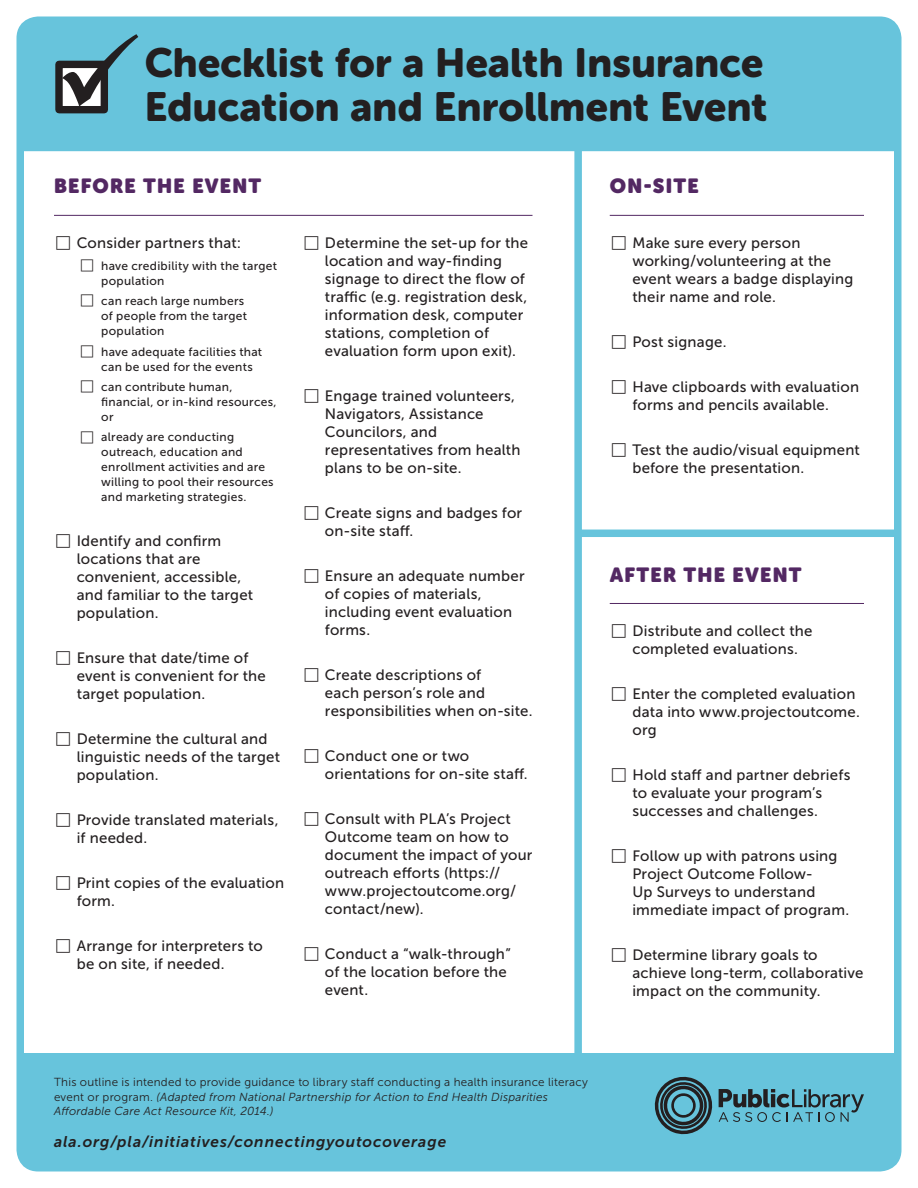
<style>
.page{position:relative;width:918px;height:1188px;background:#fff}
.page>*{position:absolute;margin:0;border:0;box-sizing:border-box;transform-origin:0 0}
.t1{font:40.5px/43.5px "Museo Sans Rounded 900";letter-spacing:.005em;color:#231f20}
.t2{font:20.25px "Museo Sans Rounded";letter-spacing:.065em;color:#532863}
.t3{font:italic 15.45px "Museo Sans 700";letter-spacing:.06em;color:#231f20}
.t4{font:15px/18px "Museo Sans 500";letter-spacing:.015em;color:#231f20}
.t5{font:12px/15px "Museo Sans 500";letter-spacing:.025em;color:#231f20}
.t6{font:11.7px/14.5px "Museo Sans 300";letter-spacing:.025em;color:#231f20}
.s1{font-style:italic}
</style>
<div class="page">
<div style="left:25px;top:25px;width:868px;height:126px;background:#67c4dc"></div>
<hr style="left:54px;top:215px;width:479px;height:1px;background:#532863">
<div style="left:16px;top:16px;width:886px;height:1156px;border:8px solid #67c4dc;border-radius:18px"></div>
<hr style="left:610px;top:215px;width:254px;height:1px;background:#532863">
<div style="left:574px;top:143px;width:8px;height:928px;background:#67c4dc"></div>
<div style="left:578px;top:530px;width:320px;height:7px;background:#67c4dc"></div>
<div style="left:20px;top:1053px;width:878px;height:115px;background:#67c4dc"></div>
<svg style="left:655px;top:1077px;width:209px;height:57px;background:#569bad"></svg>
<div style="left:55px;top:61px;width:53px;height:52px;border:7px solid #231f20"></div>
<svg style="left:62px;top:34px;width:76px;height:73px;background:#699dab"></svg>
<hr style="left:610px;top:603px;width:254px;height:1px;background:#532863">
<h1 class="t1" style="left:145px;top:42px;width:624px">Checklist for a Health Insurance<br>Education and Enrollment Event</h1>
<h2 class="t2" style="left:54px;top:175px;width:209px">BEFORE THE EVENT</h2>
<p class="t4" style="left:77px;top:234px;width:166px">Consider partners that:</p>
<p class="t5" style="left:101px;top:258px;width:177px">have credibility with the target population</p>
<p class="t5" style="left:101px;top:294px;width:147px">can reach large numbers of people from the target population</p>
<p class="t5" style="left:101px;top:344px;width:163px">have adequate facilities that can be used for the events</p>
<p class="t5" style="left:101px;top:379px;width:177px">can contribute human, financial, or in-kind resources, or</p>
<p class="t5" style="left:101px;top:430px;width:174px">already are conducting outreach, education and enrollment activities and are willing to pool their resources and marketing strategies.</p>
<p class="t4" style="left:77px;top:532px;width:178px">Identify and confirm locations that are convenient, accessible, and familiar to the target population.</p>
<p class="t4" style="left:77px;top:649px;width:191px">Ensure that date/time of event is convenient for the target population.</p>
<p class="t4" style="left:77px;top:730px;width:205px">Determine the cultural and linguistic needs of the target population.</p>
<p class="t4" style="left:77px;top:811px;width:203px">Provide translated materials, if needed.</p>
<p class="t4" style="left:77px;top:874px;width:209px">Print copies of the evaluation form.</p>
<p class="t4" style="left:77px;top:937px;width:188px">Arrange for interpreters to be on site, if needed.</p>
<p class="t4" style="left:325px;top:234px;width:205px">Determine the set-up for the location and way-finding signage to direct the flow of traffic (e.g. registration desk, information desk, computer stations, completion of evaluation form upon exit).</p>
<p class="t4" style="left:325px;top:387px;width:197px">Engage trained volunteers,<br>Navigators, Assistance<br>Councilors, and representatives from health plans to be on-site.</p>
<p class="t4" style="left:325px;top:504px;width:199px">Create signs and badges for on-site staff.</p>
<p class="t4" style="left:325px;top:567px;width:201px">Ensure an adequate number of copies of materials, including event evaluation forms.</p>
<p class="t4" style="left:325px;top:666px;width:209px">Create descriptions of<br>each person’s role and responsibilities when on-site.</p>
<p class="t4" style="left:325px;top:747px;width:204px">Conduct one or two orientations for on-site staff.</p>
<p class="t4" style="left:325px;top:810px;width:209px">Consult with PLA’s Project<br>Outcome team on how to document the impact of your outreach efforts (https:// www.projectoutcome.org/ contact/new).</p>
<p class="t4" style="left:325px;top:945px;width:187px">Conduct a “walk-through” of the location before the event.</p>
<h2 class="t2" style="left:610px;top:175px;width:90px">ON-SITE</h2>
<p class="t4" style="left:632px;top:234px;width:222px">Make sure every person working/volunteering at the event wears a badge displaying their name and role.</p>
<p class="t4" style="left:632px;top:333px;width:96px">Post signage.</p>
<p class="t4" style="left:632px;top:378px;width:228px">Have clipboards with evaluation forms and pencils available.</p>
<p class="t4" style="left:632px;top:441px;width:229px">Test the audio/visual equipment before the presentation.</p>
<h2 class="t2" style="left:610px;top:563px;width:193px">AFTER THE EVENT</h2>
<p class="t4" style="left:632px;top:622px;width:182px">Distribute and collect the completed evaluations.</p>
<p class="t4" style="left:632px;top:685px;width:229px">Enter the completed evaluation data into www.projectoutcome. org</p>
<p class="t4" style="left:632px;top:766px;width:220px">Hold staff and partner debriefs to evaluate your program’s successes and challenges.</p>
<p class="t4" style="left:632px;top:847px;width:218px">Follow up with patrons using<br>Project Outcome Follow-<br>Up Surveys to understand immediate impact of program.</p>
<p class="t4" style="left:632px;top:946px;width:232px">Determine library goals to achieve long-term, collaborative impact on the community.</p>
<p class="t6" style="left:54px;top:1075px;width:536px">This outline is intended to provide guidance to library staff conducting a health insurance literacy event or program. <span class="s1">(Adapted from National Partnership for Action to End Health Disparities<br>Affordable Care Act Resource Kit, 2014.)</span></p>
<p class="t3" style="left:54px;top:1133px;width:394px">ala.org/pla/initiatives/connectingyoutocoverage</p>
</div>
